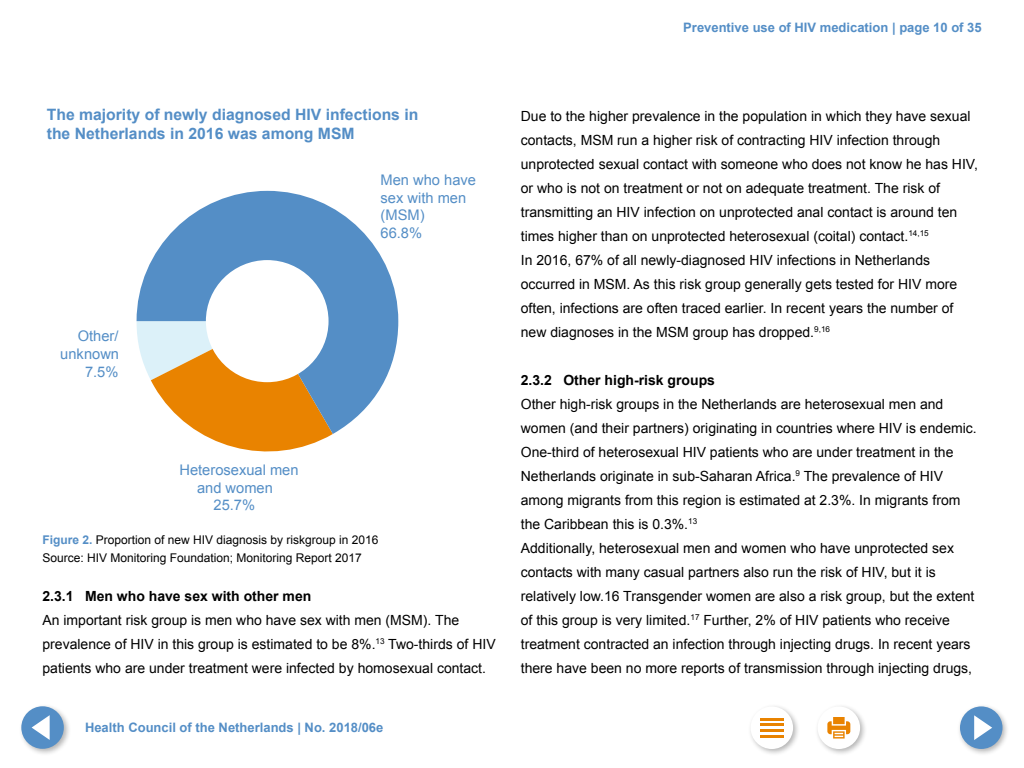
<style>
.page{position:relative;width:1024px;height:768px;background:#fff}
.page>*{position:absolute;margin:0;border:0;box-sizing:border-box;transform-origin:0 0}
.t1{font:700 15.7px/18.8px "Arial";color:#548ec6}
.t2{font:14.6px/17.5px "Arial";color:#548ec6;text-align:right}
.t3{font:14px/24px "Arial";color:#000}
.t4{font:700 14px "Arial";color:#000}
.t5{font:700 13px "Arial";color:#548ec6}
.t6{font:12px/18px "Arial";color:#000}
.s1{font-weight:700;color:#548ec6}
</style>
<div class="page">
<svg style="left:202px;top:434px;width:131px;height:18px"></svg>
<svg style="left:137px;top:191px;width:261px;height:243px;fill:#548ec6"></svg>
<div style="left:206px;top:260px;width:123px;height:122px;background:#fff;border-radius:50%"></div>
<div style="left:814px;top:703px;width:54px;height:53px;background:#000;opacity:.3"></div>
<div style="left:818px;top:707px;width:42px;height:42px;background:#fff;border-radius:50%"></div>
<svg style="left:827px;top:717px;width:23px;height:22px"></svg>
<div style="left:747px;top:703px;width:54px;height:53px;background:#000;opacity:.3"></div>
<div style="left:751px;top:707px;width:42px;height:42px;background:#fff;border-radius:50%"></div>
<hr style="left:760px;top:718px;width:24px;height:2px;background:#e98300">
<hr style="left:760px;top:724px;width:24px;height:2px;background:#e98300">
<hr style="left:760px;top:730px;width:24px;height:2px;background:#e98300">
<hr style="left:760px;top:735px;width:24px;height:2px;background:#e98300">
<div style="left:18px;top:703px;width:53px;height:53px;background:#000;opacity:.3"></div>
<div style="left:21px;top:706px;width:43px;height:43px;background:#548ec6;border-radius:50%"></div>
<svg style="left:32px;top:715px;width:18px;height:25px"></svg>
<div style="left:957px;top:703px;width:53px;height:53px;background:#000;opacity:.3"></div>
<div style="left:960px;top:706px;width:43px;height:43px;background:#548ec6;border-radius:50%"></div>
<svg style="left:974px;top:715px;width:18px;height:25px"></svg>
<p class="t5" style="left:683px;top:19px;width:300px">Preventive use of HIV medication | page 10 of 35</p>
<p class="t1" style="left:47px;top:106px;width:373px">The majority of newly diagnosed HIV infections in the Netherlands in 2016 was among MSM</p>
<p class="t2" style="left:60px;top:328px;width:60px">Other/ unknown<br>7.5%</p>
<p class="t2" style="left:179px;top:462px;width:121px">Heterosexual men</p>
<p class="t2" style="left:197px;top:479px;width:77px">and women</p>
<p class="t2" style="left:214px;top:497px;width:43px">25.7%</p>
<p class="t2" style="left:381px;top:171px;width:97px;text-align:left">Men who have sex with men (MSM)<br>66.8%</p>
<p class="t6" style="left:43px;top:531px;width:338px"><span class="s1">Figure 2.</span> Proportion of new HIV diagnosis by riskgroup in 2016<br>Source: HIV Monitoring Foundation; Monitoring Report 2017</p>
<p class="t4" style="left:43px;top:587px;width:270px">2.3.1 Men who have sex with other men</p>
<p class="t3" style="left:43px;top:608px;width:455px">An important risk group is men who have sex with men (MSM). The prevalence of HIV in this group is estimated to be 8%.<sup>13</sup> Two-thirds of HIV patients who are under treatment were infected by homosexual contact.</p>
<p class="t5" style="left:85px;top:719px;width:300px">Health Council of the Netherlands | No. 2018/06e</p>
<p class="t3" style="left:521px;top:104px;width:459px">Due to the higher prevalence in the population in which they have sexual contacts, MSM run a higher risk of contracting HIV infection through unprotected sexual contact with someone who does not know he has HIV, or who is not on treatment or not on adequate treatment. The risk of transmitting an HIV infection on unprotected anal contact is around ten times higher than on unprotected heterosexual (coital) contact.<sup>14,15<br></sup>In 2016, 67% of all newly-diagnosed HIV infections in Netherlands occurred in MSM. As this risk group generally gets tested for HIV more often, infections are often traced earlier. In recent years the number of new diagnoses in the MSM group has dropped.<sup>9,16</sup></p>
<p class="t4" style="left:521px;top:371px;width:196px">2.3.2 Other high-risk groups</p>
<p class="t3" style="left:521px;top:392px;width:457px">Other high-risk groups in the Netherlands are heterosexual men and women (and their partners) originating in countries where HIV is endemic.<br>One-third of heterosexual HIV patients who are under treatment in the Netherlands originate in sub-Saharan Africa.<sup>9</sup> The prevalence of HIV among migrants from this region is estimated at 2.3%. In migrants from the Caribbean this is 0.3%.<sup>13<br></sup>Additionally, heterosexual men and women who have unprotected sex contacts with many casual partners also run the risk of HIV, but it is relatively low.16 Transgender women are also a risk group, but the extent of this group is very limited.<sup>17</sup> Further, 2% of HIV patients who receive treatment contracted an infection through injecting drugs. In recent years there have been no more reports of transmission through injecting drugs,</p>
</div>
